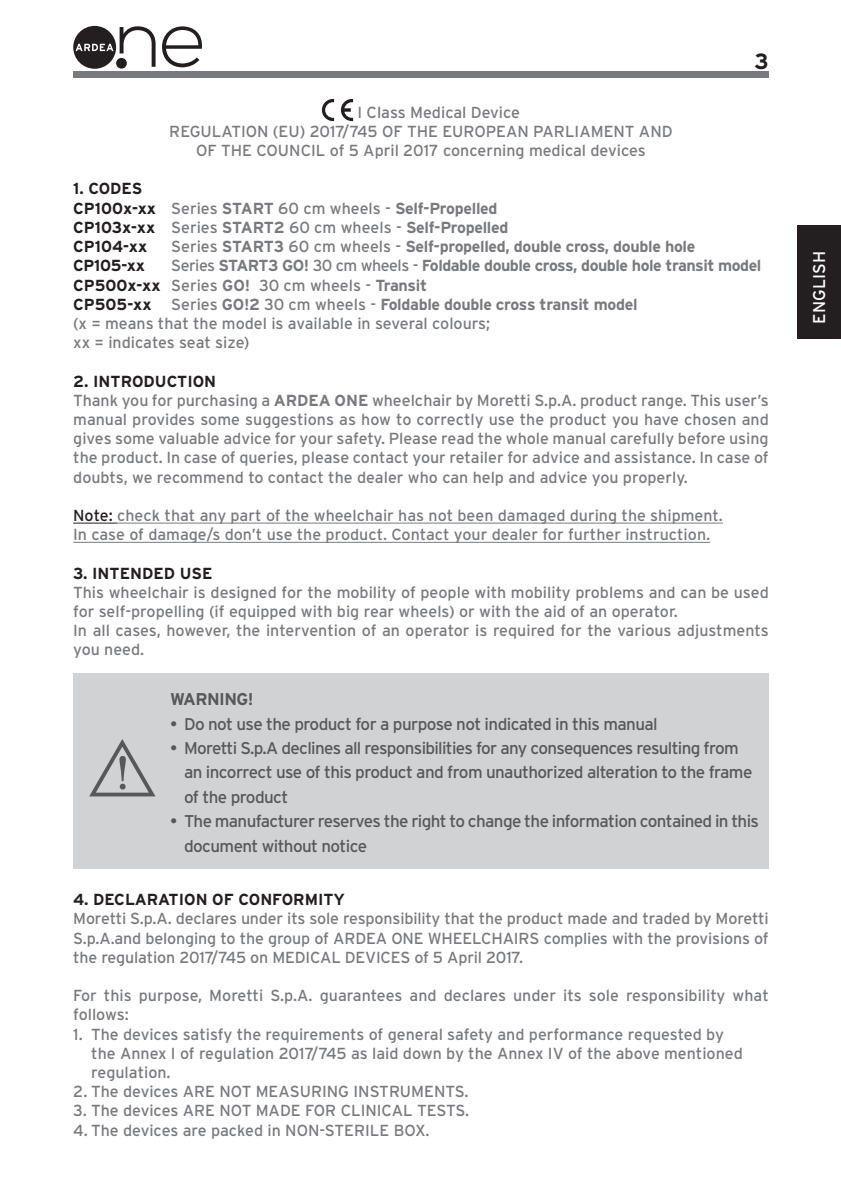
<style>
.page{position:relative;width:841px;height:1189px;background:#fff}
.page>*{position:absolute;margin:0;border:0;box-sizing:border-box;transform-origin:0 0}
.t1{font:700 22px "Interstate";color:#231f20}
.t2{font:17px/24.4px "Interstate";letter-spacing:-.035em;color:#57585a}
.t3{font:700 17px "Interstate";letter-spacing:-.035em;color:#57585a}
.t4{font:17px "Interstate";letter-spacing:.005em;color:#fff}
.t5{font:16px/19.2px "Interstate";color:#787a7d}
.t6{font:700 16px/19.2px "Interstate";letter-spacing:-.02em;color:#787a7d}
.t7{font:700 16px "Interstate";color:#231f20}
.s1{color:#231f20}
.s2{font-weight:400}
.s3{font-weight:700}
.s4{font-weight:700;color:#231f20}
</style>
<div class="page">
<div style="left:73px;top:71px;width:695px;height:7px;background:#787a7d"></div>
<div style="left:797px;top:225px;width:43px;height:114px;background:#231f20"></div>
<svg style="left:120px;top:26px;width:35px;height:41px"></svg>
<svg style="left:162px;top:26px;width:40px;height:41px"></svg>
<div style="left:73px;top:26px;width:43px;height:43px;background:#231f20;border-radius:50%"></div>
<div style="left:116px;top:58px;width:11px;height:11px;background:#231f20;border-radius:50%"></div>
<svg style="left:76px;top:44px;width:37px;height:7px"></svg>
<hr style="left:73px;top:523px;width:44px;height:1px;background:#231f20">
<hr style="left:117px;top:523px;width:605px;height:1px;background:#787a7d">
<hr style="left:73px;top:542px;width:637px;height:1px;background:#787a7d">
<svg style="left:322px;top:99px;width:12px;height:22px"></svg>
<svg style="left:341px;top:99px;width:12px;height:22px"></svg>
<div style="left:73px;top:673px;width:695px;height:195px;background:#d1d2d4"></div>
<svg style="left:89px;top:739px;width:66px;height:57px"></svg>
<p class="t5" style="left:357px;top:102px;width:164px">I Class Medical Device</p>
<p class="t5" style="left:169px;top:121px;width:505px">REGULATION (EU) 2017/745 OF THE EUROPEAN PARLIAMENT AND</p>
<p class="t5" style="left:196px;top:141px;width:451px">OF THE COUNCIL of 5 April 2017 concerning medical devices</p>
<p class="t6" style="left:73px;top:179px;width:436px"><span class="s1">1. CODES<br>CP100x-xx</span> <span class="s2">Series</span> START <span class="s2">60 cm wheels -</span> Self-Propelled<br><span class="s1">CP103x-xx</span> <span class="s2">Series</span> START2 <span class="s2">60 cm wheels -</span> Self-Propelled<br><span class="s1">CP104-xx</span></p>
<p class="t6" style="left:171px;top:237px;width:525px"><span class="s2">Series</span> START3 <span class="s2">60 cm wheels -</span> Self-propelled, double cross, double hole</p>
<h1 class="t1" style="left:754px;top:49px;width:16px">3</h1>
<p class="t5" style="left:73px;top:256px;width:689px;text-indent:98px">Series <span class="s3">START3 GO!</span> 30 cm wheels - <span class="s3">Foldable double cross, double hole transit model </span><span class="s4">CP500x-xx</span> Series <span class="s3">GO!</span> 30 cm wheels - <span class="s3">Transit<br></span><span class="s4">CP505-xx</span> Series <span class="s3">GO!2</span> 30 cm wheels - <span class="s3">Foldable double cross transit model<br></span>(x = means that the model is available in several colours;<br>xx = indicates seat size)</p>
<p class="t5" style="left:73px;top:371px;width:697px"><span class="s4">2. INTRODUCTION<br></span>Thank you for purchasing a <span class="s3">ARDEA ONE</span> wheelchair by Moretti S.p.A. product range. This user’s manual provides some suggestions as how to correctly use the product you have chosen and gives some valuable advice for your safety. Please read the whole manual carefully before using the product. In case of queries, please contact your retailer for advice and assistance. In case of doubts, we recommend to contact the dealer who can help and advice you properly.</p>
<p class="t5" style="left:73px;top:505px;width:651px"><span class="s1">Note:</span> check that any part of the wheelchair has not been damaged during the shipment.<br>In case of damage/s don’t use the product. Contact your dealer for further instruction.</p>
<p class="t7" style="left:73px;top:564px;width:141px">3. INTENDED USE</p>
<p class="t5" style="left:73px;top:582px;width:697px">This wheelchair is designed for the mobility of people with mobility problems and can be used for self-propelling (if equipped with big rear wheels) or with the aid of an operator.<br>In all cases, however, the intervention of an operator is required for the various adjustments you need.</p>
<p class="t3" style="left:170px;top:689px;width:85px">WARNING!</p>
<p class="t2" style="left:170px;top:711px;width:489px">• Do not use the product for a purpose not indicated in this manual</p>
<p class="t2" style="left:184px;top:735px;width:569px;text-indent:-14px">• Moretti S.p.A declines all responsibilities for any consequences resulting from an incorrect use of this product and from unauthorized alteration to the frame of the product</p>
<p class="t2" style="left:184px;top:809px;width:576px;text-indent:-14px">• The manufacturer reserves the right to change the information contained in this document without notice</p>
<p class="t7" style="left:73px;top:257px;width:73px">CP105-xx</p>
<p class="t7" style="left:73px;top:890px;width:273px">4. DECLARATION OF CONFORMITY</p>
<p class="t5" style="left:73px;top:909px;width:697px;text-align:justify">Moretti S.p.A. declares under its sole responsibility that the product made and traded by Moretti S.p.A.and belonging to the group of ARDEA ONE WHEELCHAIRS complies with the provisions of the regulation 2017/745 on MEDICAL DEVICES of 5 April 2017.</p>
<p class="t5" style="left:73px;top:985px;width:697px">For this purpose, Moretti S.p.A. guarantees and declares under its sole responsibility what follows:</p>
<p class="t5" style="left:91px;top:1024px;width:653px;text-indent:-18px">1. The devices satisfy the requirements of general safety and performance requested by the Annex I of regulation 2017/745 as laid down by the Annex IV of the above mentioned regulation.</p>
<p class="t5" style="left:73px;top:1081px;width:397px">2. The devices ARE NOT MEASURING INSTRUMENTS.</p>
<p class="t5" style="left:73px;top:1101px;width:397px">3. The devices ARE NOT MADE FOR CLINICAL TESTS.</p>
<p class="t5" style="left:73px;top:1120px;width:357px">4. The devices are packed in NON-STERILE BOX.</p>
<p class="t4" style="left:809px;top:324px;width:74px;rotate:-90deg">ENGLISH</p>
</div>
